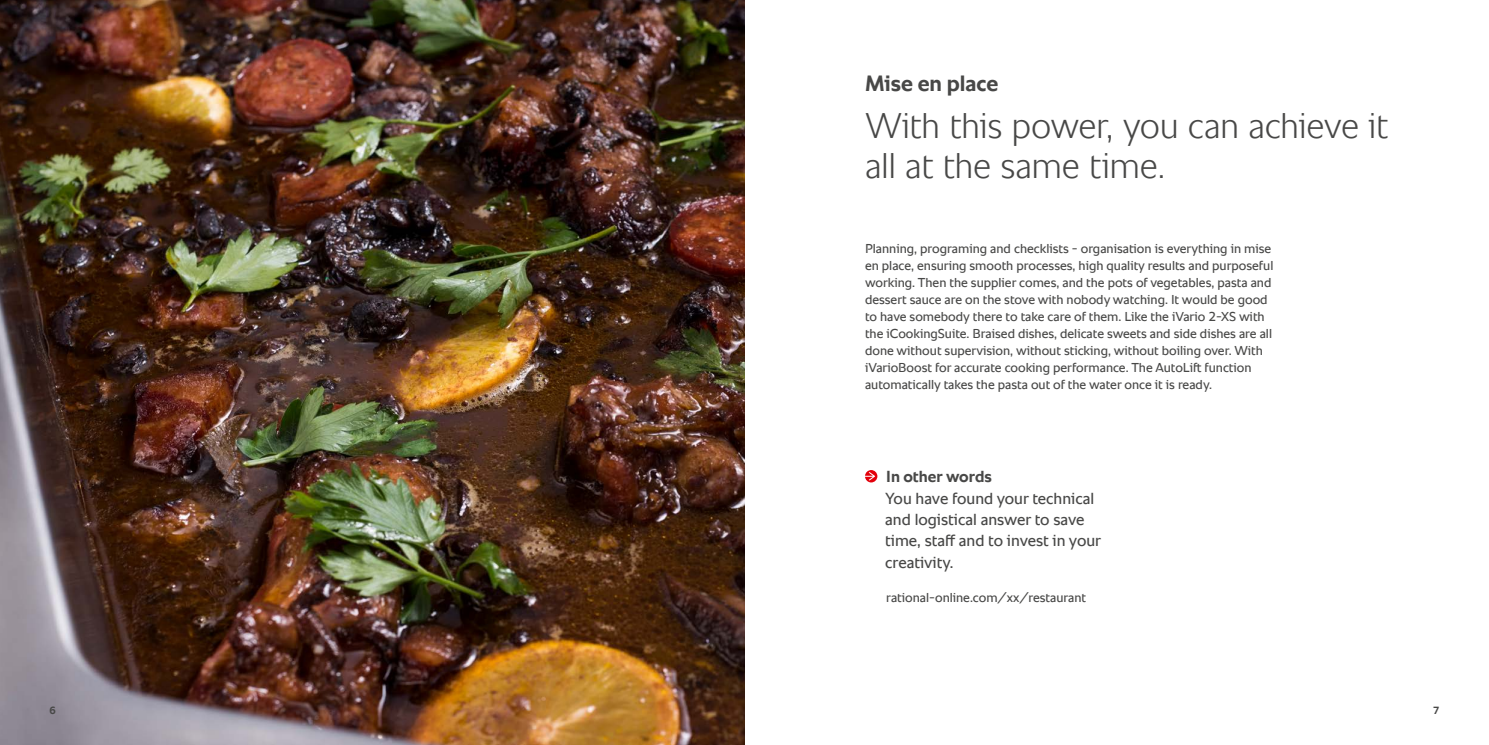
<style>
.page{position:relative;width:1489px;height:745px;background:#fff}
.page>*{position:absolute;margin:0;border:0;box-sizing:border-box;transform-origin:0 0}
.t1{font:300 36.25px/40px "RATIONAL Sans TT";letter-spacing:-.015em;color:#484847}
.t2{font:700 22.5px "RATIONAL Sans TT";color:#484847}
.t3{font:16.25px/21.2px "RATIONAL Sans TT";color:#484847}
.t4{font:700 16.25px "RATIONAL Sans TT";color:#484847}
.t5{font:13.12px/17px "RATIONAL Sans TT";color:#484847}
.t6{font:700 10.62px "RATIONAL Sans TT";color:#484847}
</style>
<div class="page">
<img style="left:0;top:0;width:744px;height:744px">
<svg style="left:865px;top:470px;width:12px;height:12px"></svg>
<h2 class="t2" style="left:865px;top:67px;width:135px">Mise en place</h2>
<h1 class="t1" style="left:865px;top:106px;width:524px">With this power, you can achieve it all at the same time.</h1>
<p class="t5" style="left:865px;top:239px;width:410px">Planning, programing and checklists - organisation is everything in mise en place, ensuring smooth processes, high quality results and purposeful working. Then the supplier comes, and the pots of vegetables, pasta and dessert sauce are on the stove with nobody watching. It would be good to have somebody there to take care of them. Like the iVario 2-XS with the iCookingSuite. Braised dishes, delicate sweets and side dishes are all done without supervision, without sticking, without boiling over. With iVarioBoost for accurate cooking performance. The AutoLift function automatically takes the pasta out of the water once it is ready.</p>
<p class="t4" style="left:886px;top:465px;width:107px">In other words</p>
<p class="t3" style="left:885px;top:487px;width:217px">You have found your technical and logistical answer to save time, staff and to invest in your creativity.</p>
<p class="t5" style="left:886px;top:588px;width:201px">rational-online.com/xx/restaurant</p>
<p class="t6" style="left:50px;top:701px;width:8px">6</p>
<p class="t6" style="left:1432px;top:701px;width:8px">7</p>
</div>
